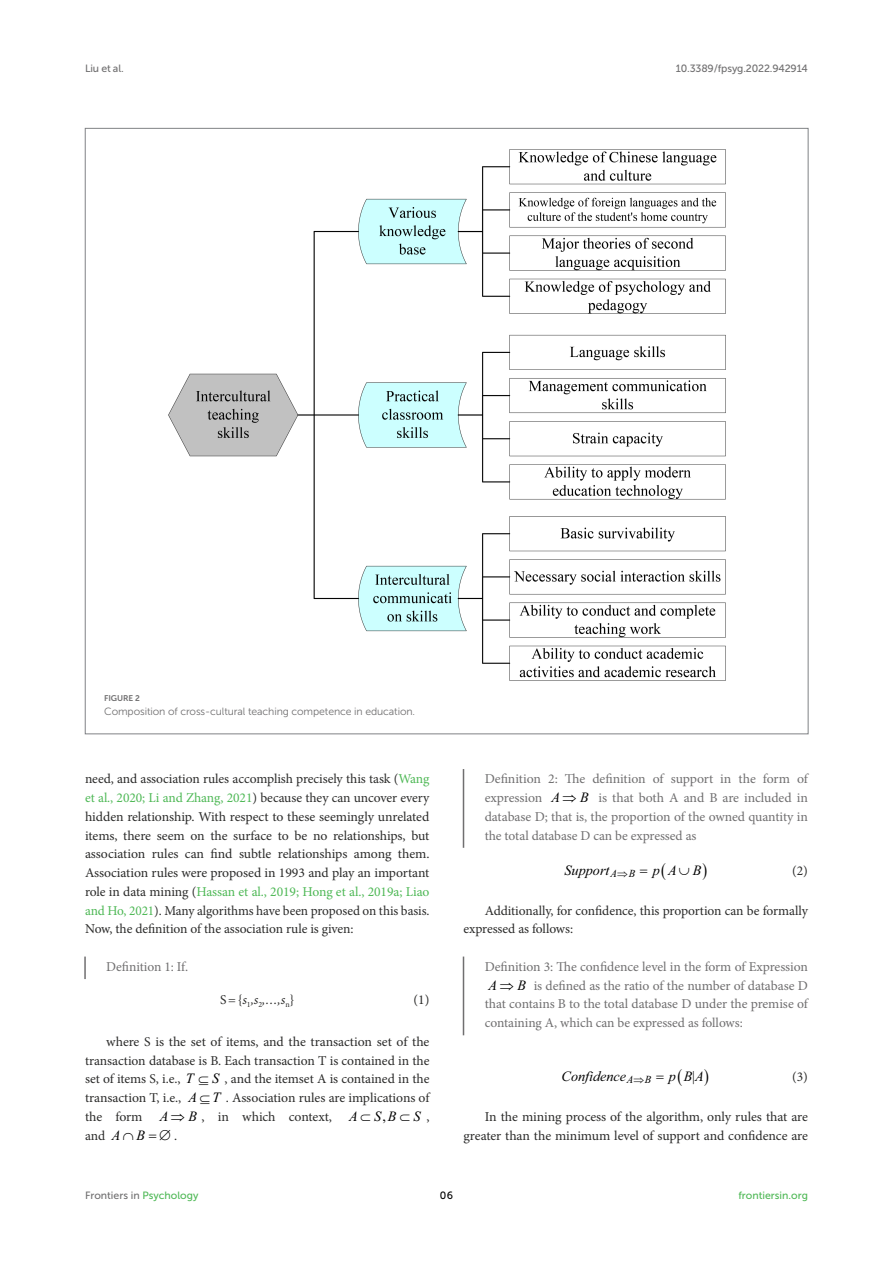
<style>
.page{position:relative;width:893px;height:1263px;background:#fff}
.page>*{position:absolute;margin:0;border:0;box-sizing:border-box;transform-origin:0 0}
.spi-math-img{font:italic 14.25px "Times New Roman";color:#000}
.TEXT{font:13.5px/18.8px "Minion Pro";letter-spacing:-.005em;color:#2b2b2a;text-align:justify}
.BLOCK_QTN{font:13.5px/18.8px "Minion Pro";letter-spacing:-.005em;color:#706f70;text-align:justify}
.TEXT_FLUSH{font:13.5px/18.8px "Minion Pro";letter-spacing:-.005em;color:#2b2b2a;text-align:justify}
.spi-math-img-2{font:13.5px "Minion Pro";letter-spacing:-.005em;color:#2b2b2a}
.EQ{font:italic 13.5px "Minion Pro";color:#2b2b2a}
.EQ-2{font:13.5px "Minion Pro";color:#2b2b2a}
.spi-math-img-3{font:italic 10.8px "Times New Roman";color:#000}
.FIG_LEG{font:10.5px "Museo Sans 300";letter-spacing:-.01em;color:#706f70}
.t1{font:10.5px "Museo Sans 500";letter-spacing:-.015em;color:#706f70}
.t2{font:10.5px "Museo Sans 500";color:#4eb855}
.t3{font:10.5px "Museo Sans 500";color:#000}
.FIG_HD{font:8.25px "Museo Sans 700";letter-spacing:-.01em;color:#706f70}
.s1{color:#4eb855}
.s2{font-style:normal}
.s3{font-family:"Times New Roman";font-style:italic;font-size:14.25px;color:#000}
.s4{font-family:"Minion Pro";font-style:normal;font-size:13.5px;color:#2b2b2a}
</style>
<div class="page">
<hr style="left:84px;top:956px;width:2px;height:23px;background:#706f70">
<hr style="left:463px;top:769px;width:1px;height:79px;background:#706f70">
<hr style="left:463px;top:956px;width:1px;height:79px;background:#706f70">
<img style="left:168px;top:149px;width:558px;height:532px">
<p class="t1" style="left:85px;top:63px;width:40px">Liu et al.</p>
<p class="t1" style="left:676px;top:63px;width:133px">10.3389/fpsyg.2022.942914</p>
<p class="FIG_HD" style="left:104px;top:694px;width:37px">FIGURE 2</p>
<p class="FIG_LEG" style="left:104px;top:706px;width:312px">Composition of cross-cultural teaching competence in education.</p>
<p class="TEXT" style="left:85px;top:770px;width:346px">need, and association rules accomplish precisely this task (<span class="s1">Wang et al., 2020; Li and Zhang, 2021</span>) because they can uncover every hidden relationship. With respect to these seemingly unrelated items, there seem on the surface to be no relationships, but association rules can find subtle relationships among them.<br>Association rules were proposed in 1993 and play an important role in data mining (<span class="s1">Hassan et al., 2019; Hong et al., 2019a; Liao and Ho, 2021</span>). Many algorithms have been proposed on this basis.<br>Now, the definition of the association rule is given:</p>
<p class="BLOCK_QTN" style="left:106px;top:957px;width:83px">Definition 1: If.</p>
<p class="EQ" style="left:220px;top:991px;width:76px"><span class="s2">S={</span>s<sub>1</sub>,s<sub>2</sub>,…,s<sub>n</sub><span class="s2">}</span></p>
<p class="EQ-2" style="left:414px;top:991px;width:17px">(1)</p>
<p class="TEXT_FLUSH" style="left:85px;top:1032px;width:346px;text-indent:21px">where S is the set of items, and the transaction set of the transaction database is B. Each transaction T is contained in the set of items S, i.e., <span class="s3">T</span></p>
<p class="spi-math-img-2" style="left:212px;top:1070px;width:219px"><span class="s3">S</span> , and the itemset A is contained in the</p>
<p class="TEXT_FLUSH" style="left:85px;top:1088px;width:98px">transaction T, i.e.,</p>
<p class="spi-math-img-2" style="left:189px;top:1089px;width:242px"><span class="s3">A T</span> . Association rules are implications of</p>
<p class="TEXT_FLUSH" style="left:85px;top:1107px;width:59px">the form</p>
<p class="spi-math-img" style="left:160px;top:1106px;width:10px">A</p>
<p class="spi-math-img-2" style="left:188px;top:1107px;width:145px"><span class="s3">B</span> , in which context,</p>
<p class="spi-math-img" style="left:349px;top:1106px;width:82px">A S<span class="s2">,</span>B S <span class="s4">,</span></p>
<p class="TEXT_FLUSH" style="left:85px;top:1126px;width:22px">and</p>
<p class="spi-math-img" style="left:112px;top:1125px;width:35px">A B</p>
<p class="TEXT_FLUSH" style="left:174px;top:1126px;width:5px">.</p>
<p class="BLOCK_QTN" style="left:485px;top:770px;width:325px">Definition 2: The definition of support in the form of expression</p>
<p class="spi-math-img" style="left:551px;top:787px;width:10px">A</p>
<p class="spi-math-img" style="left:580px;top:787px;width:10px">B</p>
<p class="BLOCK_QTN" style="left:485px;top:788px;width:325px;text-indent:114px">is that both A and B are included in database D; that is, the proportion of the owned quantity in the total database D can be expressed as</p>
<p class="spi-math-img" style="left:564px;top:860px;width:47px">Support</p>
<p class="spi-math-img" style="left:653px;top:860px;width:9px">p</p>
<p class="spi-math-img-3" style="left:611px;top:866px;width:26px">A B</p>
<p class="spi-math-img" style="left:668px;top:860px;width:35px">A B</p>
<p class="EQ-2" style="left:792px;top:861px;width:17px">(2)</p>
<p class="TEXT" style="left:463px;top:901px;width:346px;text-indent:21px">Additionally, for confidence, this proportion can be formally expressed as follows:</p>
<p class="BLOCK_QTN" style="left:485px;top:957px;width:325px">Definition 3: The confidence level in the form of Expression</p>
<p class="spi-math-img" style="left:489px;top:975px;width:10px">A</p>
<p class="spi-math-img" style="left:517px;top:975px;width:10px">B</p>
<p class="BLOCK_QTN" style="left:485px;top:976px;width:325px;text-indent:49px">is defined as the ratio of the number of database D that contains B to the total database D under the premise of containing A, which can be expressed as follows:</p>
<p class="spi-math-img" style="left:562px;top:1066px;width:144px">Confidence<sub>A</sub> <sub>B</sub> p B<span class="s2">|</span>A</p>
<p class="EQ-2" style="left:792px;top:1068px;width:17px">(3)</p>
<p class="TEXT" style="left:463px;top:1107px;width:346px;text-align:right">In the mining process of the algorithm, only rules that are greater than the minimum level of support and confidence are</p>
<p class="t1" style="left:85px;top:1190px;width:115px">Frontiers in <span class="s1">Psychology</span></p>
<p class="t3" style="left:440px;top:1190px;width:15px">06</p>
<p class="t2" style="left:738px;top:1190px;width:71px">frontiersin.org</p>
</div>
